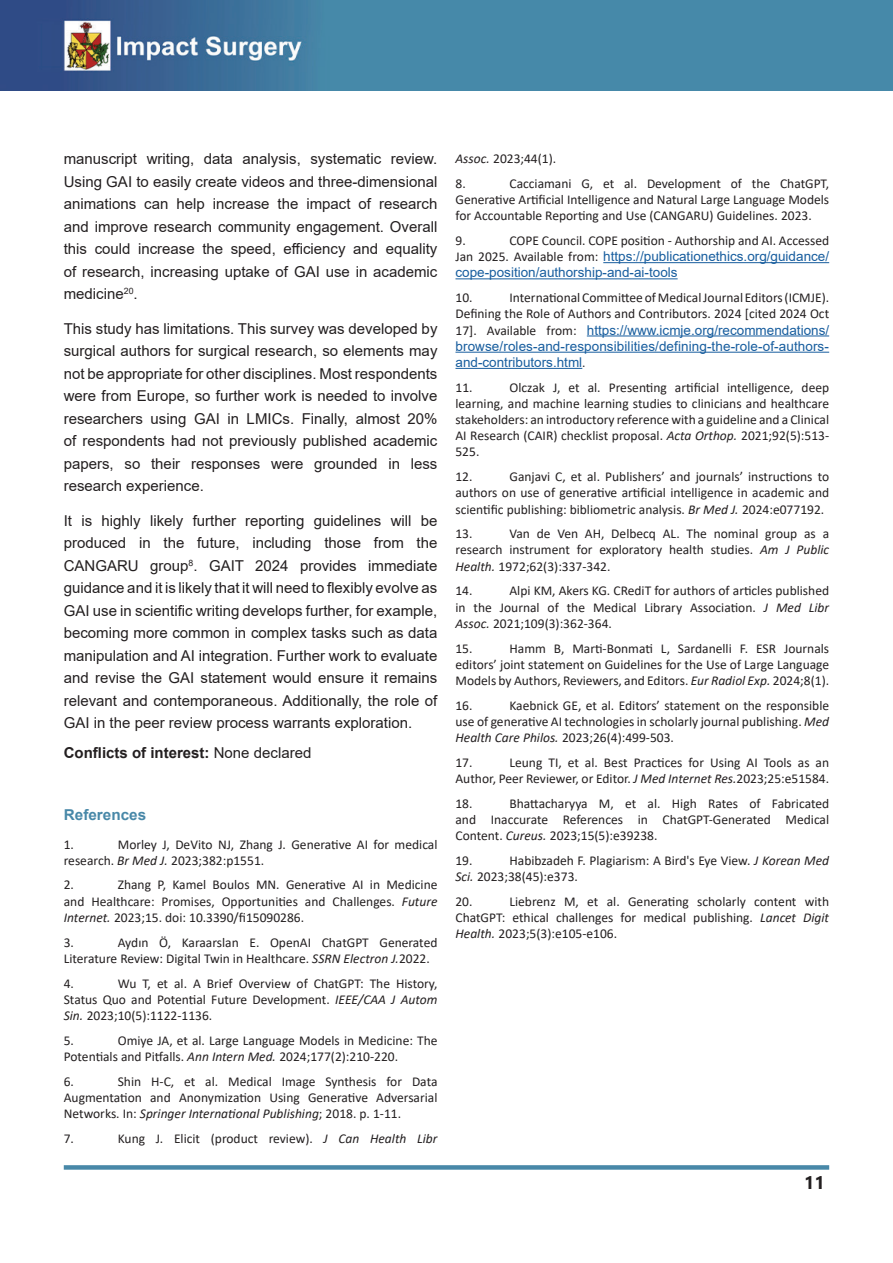
<style>
.page{position:relative;width:893px;height:1263px;background:#fff}
.page>*{position:absolute;margin:0;border:0;box-sizing:border-box;transform-origin:0 0}
.t1{font:700 18px "Segoe UI";color:#231f20}
.t2{font:15px/22.5px "Arial";color:#231f20;text-align:justify}
.t3{font:700 15px "Arial";color:#231f20}
.t4{font:700 15px "Arial";color:#4888a8}
.t5{font:13.5px/16.2px "Calibri";color:#231f20;text-align:justify}
.t6{font:13.5px/16.2px "Arial";color:#175d9e}
.s1{font-weight:400}
.s2{font-style:italic}
.s3{font-family:"Calibri";color:#231f20}
.s4{font-family:"Times New Roman";color:#231f20}
</style>
<div class="page">
<img style="left:0;top:0;width:893px;height:91px">
<div style="left:64px;top:1165px;width:765px;height:5px;background:#4888a8"></div>
<hr style="left:603px;top:262px;width:226px;height:1px;background:#175d9e">
<hr style="left:455px;top:278px;width:223px;height:1px;background:#175d9e">
<hr style="left:587px;top:335px;width:242px;height:1px;background:#175d9e">
<hr style="left:455px;top:352px;width:374px;height:1px;background:#175d9e">
<hr style="left:455px;top:368px;width:127px;height:1px;background:#175d9e">
<p class="t2" style="left:64px;top:147px;width:375px">manuscript writing, data analysis, systematic review.<br>Using GAI to easily create videos and three-dimensional animations can help increase the impact of research and improve research community engagement. Overall this could increase the speed, efficiency and equality of research, increasing uptake of GAI use in academic medicine<sup>20</sup>.</p>
<p class="t2" style="left:64px;top:317px;width:375px">This study has limitations. This survey was developed by surgical authors for surgical research, so elements may not be appropriate for other disciplines. Most respondents were from Europe, so further work is needed to involve researchers using GAI in LMICs. Finally, almost 20% of respondents had not previously published academic papers, so their responses were grounded in less research experience.</p>
<p class="t2" style="left:64px;top:509px;width:375px">It is highly likely further reporting guidelines will be produced in the future, including those from the CANGARU group<sup>8</sup>. GAIT 2024 provides immediate guidance and it is likely that it will need to flexibly evolve as GAI use in scientific writing develops further, for example, becoming more common in complex tasks such as data manipulation and AI integration. Further work to evaluate and revise the GAI statement would ensure it remains relevant and contemporaneous. Additionally, the role of GAI in the peer review process warrants exploration.</p>
<p class="t3" style="left:64px;top:742px;width:249px">Conflicts of interest: <span class="s1">None declared</span></p>
<p class="t4" style="left:64px;top:804px;width:84px">References</p>
<p class="t5" style="left:64px;top:836px;width:12px">1.</p>
<p class="t5" style="left:64px;top:836px;width:375px;text-indent:54px">Morley J, DeVito NJ, Zhang J. Generative AI for medical research. <span class="s2">Br Med J.</span> 2023;382:p1551.</p>
<p class="t5" style="left:64px;top:876px;width:12px">2.</p>
<p class="t5" style="left:64px;top:876px;width:375px;text-indent:54px">Zhang P, Kamel Boulos MN. Generative AI in Medicine and Healthcare: Promises, Opportunities and Challenges. <span class="s2">Future Internet.</span> 2023;15. doi: 10.3390/fi15090286.</p>
<p class="t5" style="left:64px;top:934px;width:12px">3.</p>
<p class="t5" style="left:64px;top:934px;width:375px;text-indent:54px">Aydın Ö, Karaarslan E. OpenAI ChatGPT Generated<br>Literature Review: Digital Twin in Healthcare. <span class="s2">SSRN Electron J.</span>2022.</p>
<p class="t5" style="left:64px;top:974px;width:12px">4.</p>
<p class="t5" style="left:64px;top:974px;width:375px;text-indent:54px">Wu T, et al. A Brief Overview of ChatGPT: The History, Status Quo and Potential Future Development. <span class="s2">IEEE/CAA J Autom Sin.</span> 2023;10(5):1122-1136.</p>
<p class="t5" style="left:64px;top:1032px;width:12px">5.</p>
<p class="t5" style="left:64px;top:1032px;width:375px;text-indent:54px">Omiye JA, et al. Large Language Models in Medicine: The<br>Potentials and Pitfalls. <span class="s2">Ann Intern Med.</span> 2024;177(2):210-220.</p>
<p class="t5" style="left:64px;top:1072px;width:12px">6.</p>
<p class="t5" style="left:64px;top:1072px;width:375px;text-indent:54px">Shin H-C, et al. Medical Image Synthesis for Data Augmentation and Anonymization Using Generative Adversarial Networks. In: <span class="s2">Springer International Publishing</span>; 2018. p. 1-11.</p>
<p class="t5" style="left:64px;top:1130px;width:12px">7.</p>
<p class="t5" style="left:118px;top:1130px;width:321px">Kung J. Elicit (product review). <span class="s2">J Can Health Libr</span></p>
<p class="t5" style="left:455px;top:146px;width:102px;line-height:24.8px"><span class="s2">Assoc.</span> 2023;44(1).<br>8.</p>
<p class="t5" style="left:455px;top:175px;width:375px;text-indent:54px">Cacciamani G, et al. Development of the ChatGPT, Generative Artificial Intelligence and Natural Large Language Models for Accountable Reporting and Use (CANGARU) Guidelines. 2023.</p>
<p class="t5" style="left:455px;top:232px;width:12px">9.</p>
<p class="t5" style="left:509px;top:232px;width:321px">COPE Council. COPE position - Authorship and AI. Accessed</p>
<p class="t6" style="left:455px;top:248px;width:375px"><span class="s3">Jan 2025. Available from:</span> https://publicationethics.org/guidance/ cope-position/authorship-and-ai-tools</p>
<p class="t5" style="left:455px;top:289px;width:19px">10.</p>
<p class="t5" style="left:455px;top:289px;width:375px;text-align:right">International Committee of Medical Journal Editors (ICMJE).<br>Defining the Role of Authors and Contributors. 2024 [cited 2024 Oct</p>
<p class="t6" style="left:455px;top:322px;width:375px;text-align:justify"><span class="s3">17]. Available from:</span> https://www.icmje.org/recommendations/ browse/roles-and-responsibilities/defining-the-role-of-authors&shy;and-contributors.html<span class="s4">.</span></p>
<p class="t5" style="left:455px;top:379px;width:19px">11.</p>
<p class="t5" style="left:455px;top:379px;width:375px;text-indent:54px">Olczak J, et al. Presenting artificial intelligence, deep learning, and machine learning studies to clinicians and healthcare stakeholders: an introductory reference with a guideline and a Clinical AI Research (CAIR) checklist proposal. <span class="s2">Acta Orthop.</span> 2021;92(5):513- 525.</p>
<p class="t5" style="left:455px;top:468px;width:19px">12.</p>
<p class="t5" style="left:455px;top:468px;width:375px;text-indent:54px">Ganjavi C, et al. Publishers’ and journals’ instructions to authors on use of generative artificial intelligence in academic and scientific publishing: bibliometric analysis. <span class="s2">Br Med J.</span> 2024:e077192.</p>
<p class="t5" style="left:455px;top:525px;width:19px">13.</p>
<p class="t5" style="left:455px;top:525px;width:375px;text-indent:54px">Van de Ven AH, Delbecq AL. The nominal group as a research instrument for exploratory health studies. <span class="s2">Am J Public Health.</span> 1972;62(3):337-342.</p>
<p class="t5" style="left:455px;top:582px;width:19px">14.</p>
<p class="t5" style="left:455px;top:582px;width:375px;text-indent:54px">Alpi KM, Akers KG. CRediT for authors of articles published in the Journal of the Medical Library Association. <span class="s2">J Med Libr Assoc.</span> 2021;109(3):362-364.</p>
<p class="t5" style="left:455px;top:640px;width:19px">15.</p>
<p class="t5" style="left:455px;top:640px;width:375px;text-indent:54px">Hamm B, Marti-Bonmati L, Sardanelli F. ESR Journals editors’ joint statement on Guidelines for the Use of Large Language Models by Authors, Reviewers, and Editors. <span class="s2">Eur Radiol Exp.</span> 2024;8(1).</p>
<p class="t5" style="left:455px;top:697px;width:19px">16.</p>
<p class="t5" style="left:455px;top:697px;width:375px;text-indent:54px">Kaebnick GE, et al. Editors’ statement on the responsible use of generative AI technologies in scholarly journal publishing. <span class="s2">Med Health Care Philos.</span> 2023;26(4):499-503.</p>
<p class="t5" style="left:455px;top:754px;width:19px">17.</p>
<p class="t5" style="left:455px;top:754px;width:375px;text-align:right">Leung TI, et al. Best Practices for Using AI Tools as an<br>Author, Peer Reviewer, or Editor. <span class="s2">J Med Internet Res.</span>2023;25:e51584.</p>
<p class="t5" style="left:455px;top:795px;width:19px">18.</p>
<p class="t5" style="left:455px;top:795px;width:375px;text-indent:54px">Bhattacharyya M, et al. High Rates of Fabricated and Inaccurate References in ChatGPT-Generated Medical Content. <span class="s2">Cureus.</span> 2023;15(5):e39238.</p>
<p class="t5" style="left:455px;top:852px;width:19px">19.</p>
<p class="t5" style="left:455px;top:852px;width:375px;text-indent:54px">Habibzadeh F. Plagiarism: A Bird's Eye View. <span class="s2">J Korean Med<br>Sci.</span> 2023;38(45):e373.</p>
<p class="t5" style="left:455px;top:893px;width:19px">20.</p>
<p class="t5" style="left:455px;top:893px;width:375px;text-indent:54px">Liebrenz M, et al. Generating scholarly content with ChatGPT: ethical challenges for medical publishing. <span class="s2">Lancet Digit Health.</span> 2023;5(3):e105-e106.</p>
<h1 class="t1" style="left:804px;top:1165px;width:22px">11</h1>
</div>
